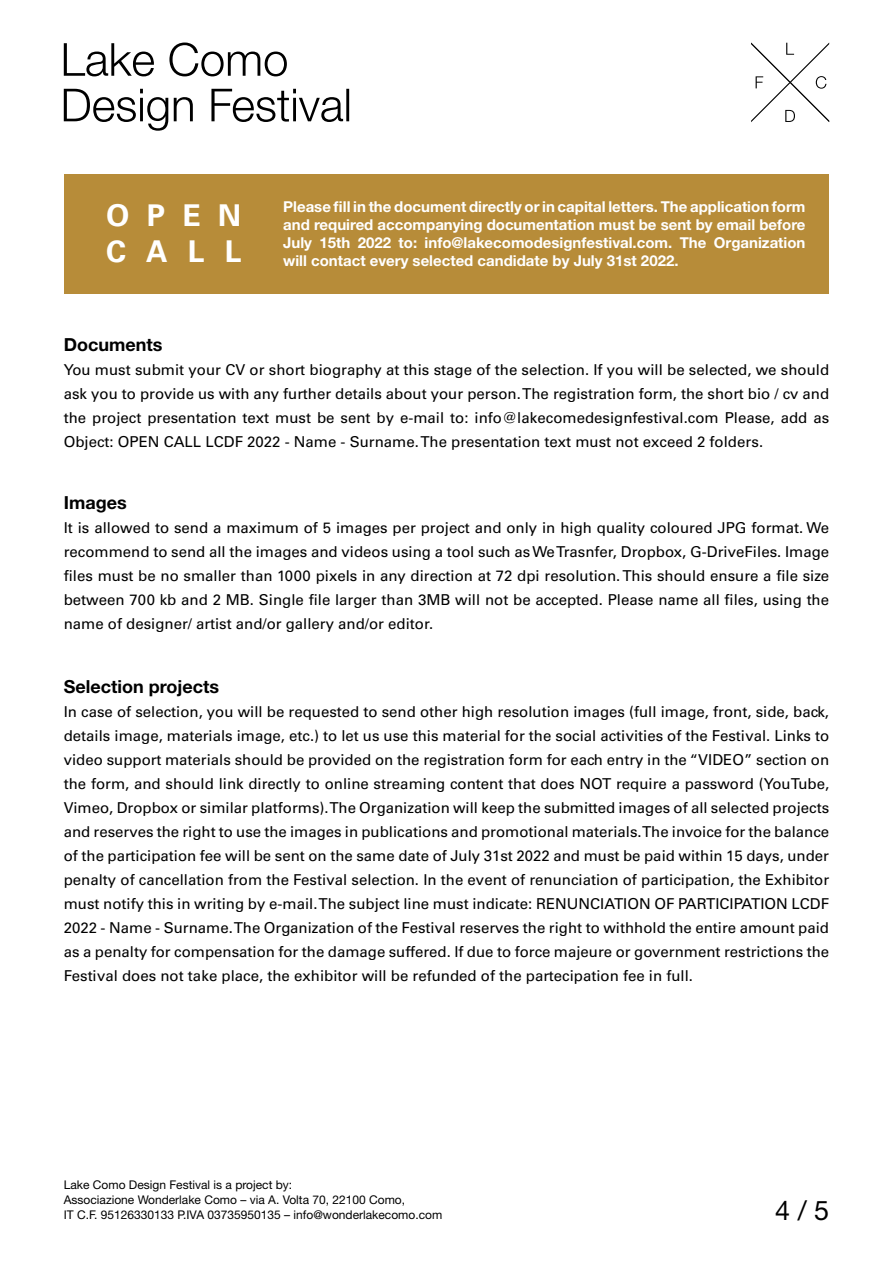
<style>
.page{position:relative;width:893px;height:1263px;background:#fff}
.page>*{position:absolute;margin:0;border:0;box-sizing:border-box;transform-origin:0 0}
.t1{font:700 30px/36px "Univers";letter-spacing:.62em;color:#fff}
.t2{font:27px "Helvetica Neue";color:#000}
.t3{font:700 18px "Helvetica Neue";color:#000}
.t4{font:15px/24px "Univers";color:#000;text-align:justify}
.t5{font:700 15px/18px "Helvetica Neue";color:#fff;text-align:justify}
.t6{font:12px/15px "Helvetica Neue";color:#000}
</style>
<div class="page">
<svg style="left:64px;top:89px;width:285px;height:42px"></svg>
<svg style="left:64px;top:43px;width:223px;height:33px"></svg>
<svg style="left:751px;top:43px;width:78px;height:79px"></svg>
<div style="left:64px;top:174px;width:765px;height:119px;background:#b78c39"></div>
<h1 class="t1" style="left:106px;top:198px;width:137px">OPEN<br>CALL</h1>
<p class="t5" style="left:283px;top:198px;width:524px">Please fill in the document directly or in capital letters. The application form and required accompanying documentation must be sent by email before July 15th 2022 to: info@lakecomodesignfestival.com. The Organization will contact every selected candidate by July 31st 2022.</p>
<p class="t3" style="left:64px;top:333px;width:100px">Documents</p>
<p class="t4" style="left:64px;top:357px;width:767px">You must submit your CV or short biography at this stage of the selection. If you will be selected, we should ask you to provide us with any further details about your person. The registration form, the short bio / cv and the project presentation text must be sent by e-mail to: info@lakecomedesignfestival.com Please, add as Object: OPEN CALL LCDF 2022 - Name - Surname. The presentation text must not exceed 2 folders.</p>
<p class="t3" style="left:64px;top:492px;width:64px">Images</p>
<p class="t4" style="left:64px;top:516px;width:767px">It is allowed to send a maximum of 5 images per project and only in high quality coloured JPG format. We recommend to send all the images and videos using a tool such as We Trasnfer, Dropbox, G-DriveFiles. Image files must be no smaller than 1000 pixels in any direction at 72 dpi resolution. This should ensure a file size between 700 kb and 2 MB. Single file larger than 3MB will not be accepted. Please name all files, using the name of designer/ artist and/or gallery and/or editor.</p>
<p class="t3" style="left:64px;top:675px;width:157px">Selection projects</p>
<p class="t4" style="left:64px;top:700px;width:767px">In case of selection, you will be requested to send other high resolution images (full image, front, side, back, details image, materials image, etc.) to let us use this material for the social activities of the Festival. Links to video support materials should be provided on the registration form for each entry in the “VIDEO” section on the form, and should link directly to online streaming content that does NOT require a password (YouTube, Vimeo, Dropbox or similar platforms). The Organization will keep the submitted images of all selected projects and reserves the right to use the images in publications and promotional materials. The invoice for the balance of the participation fee will be sent on the same date of July 31st 2022 and must be paid within 15 days, under penalty of cancellation from the Festival selection. In the event of renunciation of participation, the Exhibitor must notify this in writing by e-mail. The subject line must indicate: RENUNCIATION OF PARTICIPATION LCDF 2022 - Name - Surname. The Organization of the Festival reserves the right to withhold the entire amount paid as a penalty for compensation for the damage suffered. If due to force majeure or government restrictions the Festival does not take place, the exhibitor will be refunded of the partecipation fee in full.</p>
<p class="t6" style="left:64px;top:1177px;width:380px">Lake Como Design Festival is a project by:<br>Associazione Wonderlake Como – via A. Volta 70, 22100 Como,<br>IT C.F. 95126330133 P.IVA 03735950135 – info@wonderlakecomo.com</p>
<h2 class="t2" style="left:775px;top:1195px;width:56px">4 / 5</h2>
</div>
